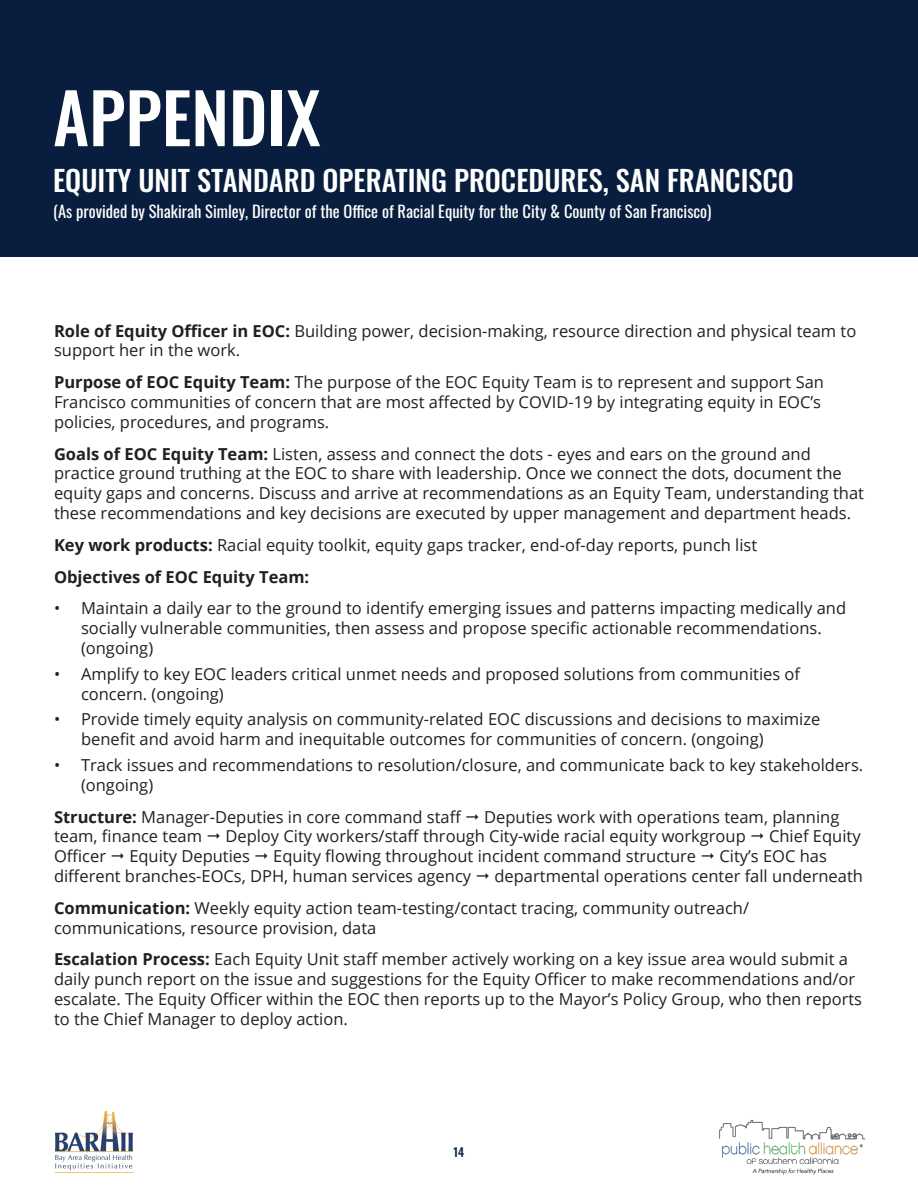
<style>
.page{position:relative;width:918px;height:1188px;background:#fff}
.page>*{position:absolute;margin:0;border:0;box-sizing:border-box;transform-origin:0 0}
.Header_-_Endnotes{font:500 69px "Oswald";color:#fff}
.Header_-_Endnotes-2{font:500 28.5px "Oswald";color:#fff}
.t1{font:16.5px/19.8px "Open Sans";color:#231f20}
.t2{font:16.5px "Oswald";color:#fff}
.t3{font:700 16.5px "Open Sans";color:#231f20}
.t4{font:500 12px "Oswald";color:#091e3e}
.s1{font-weight:700}
</style>
<div class="page">
<img style="left:719px;top:1119px;width:147px;height:56px">
<img style="left:55px;top:1110px;width:78px;height:63px">
<div style="left:0;top:0;width:918px;height:256px;background:#091e3e"></div>
<p class="Header_-_Endnotes" style="left:53px;top:82px;width:269px">APPENDIX</p>
<p class="Header_-_Endnotes-2" style="left:53px;top:166px;width:742px">EQUITY UNIT STANDARD OPERATING PROCEDURES, SAN FRANCISCO</p>
<p class="t2" style="left:53px;top:197px;width:660px">(As provided by Shakirah Simley, Director of the Office of Racial Equity for the City &amp; County of San Francisco)</p>
<p class="t1" style="left:54px;top:320px;width:804px"><span class="s1">Role of Equity Officer in EOC:</span> Building power, decision-making, resource direction and physical team to support her in the work.</p>
<p class="t1" style="left:54px;top:372px;width:772px"><span class="s1">Purpose of EOC Equity Team:</span> The purpose of the EOC Equity Team is to represent and support San<br>Francisco communities of concern that are most affected by COVID-19 by integrating equity in EOC’s policies, procedures, and programs.</p>
<p class="t1" style="left:54px;top:443px;width:811px"><span class="s1">Goals of EOC Equity Team:</span> Listen, assess and connect the dots - eyes and ears on the ground and practice ground truthing at the EOC to share with leadership. Once we connect the dots, document the equity gaps and concerns. Discuss and arrive at recommendations as an Equity Team, understanding that these recommendations and key decisions are executed by upper management and department heads.</p>
<p class="t1" style="left:54px;top:535px;width:705px"><span class="s1">Key work products:</span> Racial equity toolkit, equity gaps tracker, end-of-day reports, punch list</p>
<p class="t3" style="left:54px;top:565px;width:257px">Objectives of EOC Equity Team:</p>
<p class="t1" style="left:81px;top:598px;width:767px;text-indent:-27px">• Maintain a daily ear to the ground to identify emerging issues and patterns impacting medically and socially vulnerable communities, then assess and propose specific actionable recommendations. (ongoing)</p>
<p class="t1" style="left:81px;top:664px;width:721px;text-indent:-27px">• Amplify to key EOC leaders critical unmet needs and proposed solutions from communities of concern. (ongoing)</p>
<p class="t1" style="left:81px;top:709px;width:741px;text-indent:-27px">• Provide timely equity analysis on community-related EOC discussions and decisions to maximize benefit and avoid harm and inequitable outcomes for communities of concern. (ongoing)</p>
<p class="t1" style="left:81px;top:755px;width:784px;text-indent:-27px">• Track issues and recommendations to resolution/closure, and communicate back to key stakeholders. (ongoing)</p>
<p class="t1" style="left:54px;top:806px;width:409px"><span class="s1">Structure:</span> Manager-Deputies in core command staff</p>
<p class="t1" style="left:484px;top:806px;width:357px">Deputies work with operations team, planning</p>
<p class="t1" style="left:54px;top:826px;width:150px">team, finance team</p>
<p class="t1" style="left:225px;top:826px;width:522px">Deploy City workers/staff through City-wide racial equity workgroup</p>
<p class="t1" style="left:769px;top:826px;width:93px">Chief Equity</p>
<p class="t1" style="left:54px;top:846px;width:54px">Officer</p>
<p class="t1" style="left:129px;top:846px;width:122px">Equity Deputies</p>
<p class="t1" style="left:273px;top:846px;width:424px">Equity flowing throughout incident command structure</p>
<p class="t1" style="left:719px;top:846px;width:109px">City’s EOC has</p>
<p class="t1" style="left:54px;top:866px;width:419px">different branches-EOCs, DPH, human services agency</p>
<p class="t1" style="left:494px;top:866px;width:370px">departmental operations center fall underneath</p>
<p class="t1" style="left:54px;top:898px;width:697px"><span class="s1">Communication:</span> Weekly equity action team-testing/contact tracing, community outreach/ communications, resource provision, data</p>
<p class="t1" style="left:54px;top:949px;width:810px"><span class="s1">Escalation Process:</span> Each Equity Unit staff member actively working on a key issue area would submit a daily punch report on the issue and suggestions for the Equity Officer to make recommendations and/or escalate. The Equity Officer within the EOC then reports up to the Mayor’s Policy Group, who then reports to the Chief Manager to deploy action.</p>
<p class="t4" style="left:454px;top:1146px;width:12px">14</p>
</div>
